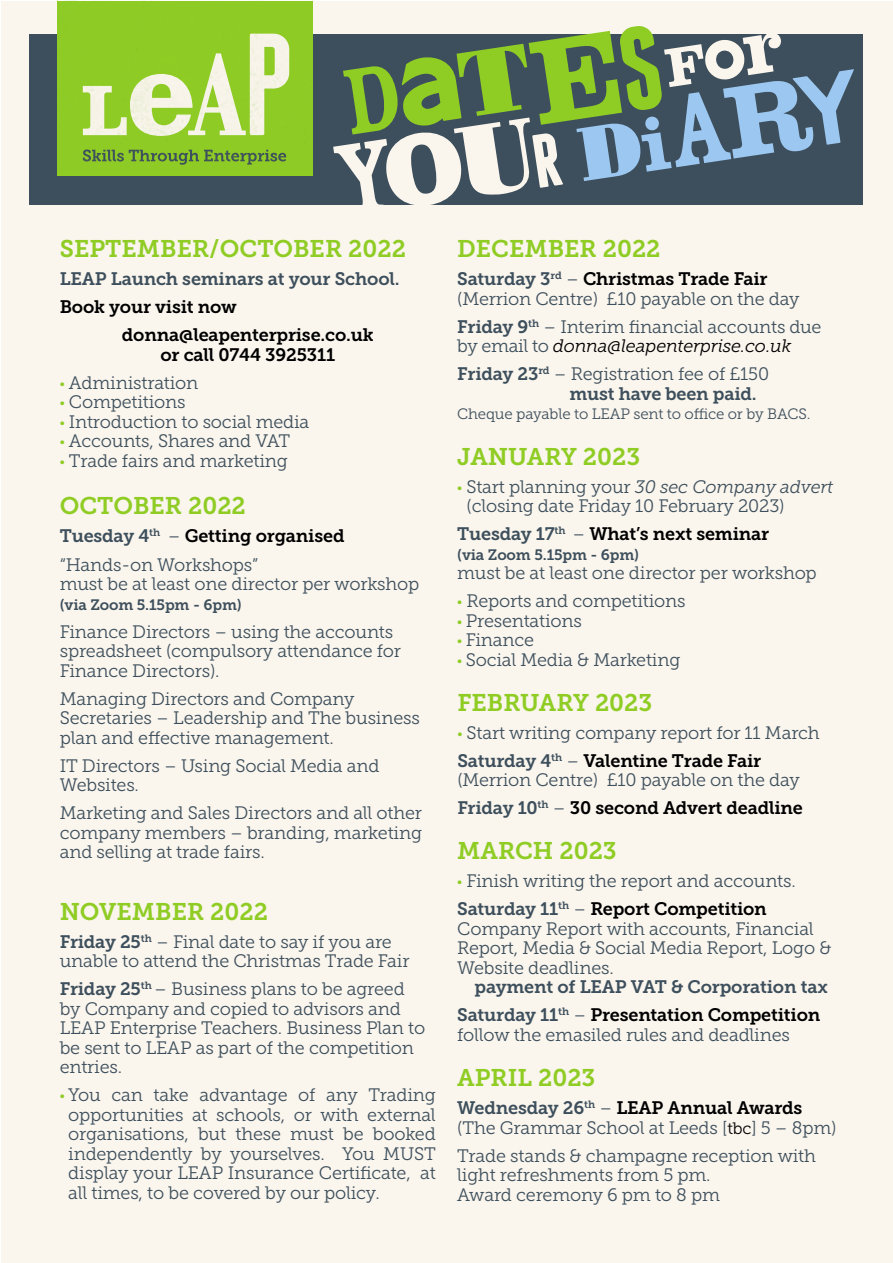
<style>
.page{position:relative;width:893px;height:1263px;background:#fff}
.page>*{position:absolute;margin:0;border:0;box-sizing:border-box;transform-origin:0 0}
.t1{font:24px "Museo Slab 700";color:#8fcc24}
.t2{font:18px/19.5px "Museo Slab 300";letter-spacing:-.01em;color:#3d4f5c}
.t3{font:18px/28px "Museo Slab 700";letter-spacing:-.01em;color:#000}
.t4{font:18px/28px "Museo Slab 700";letter-spacing:-.01em;color:#3d4f5c}
.t5{font:15px "Museo Slab 300";letter-spacing:-.01em;color:#3d4f5c}
.t6{font:15px "Museo Slab 700";letter-spacing:-.01em;color:#3d4f5c}
.s1{font-family:"Myriad Pro";color:#8fcc24}
.s2{color:#3d4f5c}
.s3{font-family:"Museo Slab 300";color:#3d4f5c}
.s4{font-family:"Museo Slab 700"}
.s5{font-style:italic;color:#000}
.s6{font-style:italic}
.s7{font-family:"Museo Slab 300"}
.s8{color:#000}
.s9{font-size:16.5px;color:#000}
</style>
<div class="page">
<div style="left:2px;top:1px;width:891px;height:1261px;background:#faf5ed"></div>
<div style="left:29px;top:34px;width:833px;height:170px;background:#3d4f5c"></div>
<svg style="left:333px;top:26px;width:521px;height:179px"></svg>
<img style="left:57px;top:0;width:256px;height:172px">
<h1 class="t1" style="left:60px;top:236px;width:348px">SEPTEMBER/OCTOBER 2022</h1>
<p class="t4" style="left:60px;top:265px;width:341px">LEAP Launch seminars at your School.</p>
<p class="t3" style="left:122px;top:293px;width:253px;text-indent:-62px">Book your visit now donna@leapenterprise.co.uk</p>
<p class="t3" style="left:160px;top:341px;width:176px">or call 0744 3925311</p>
<p class="t2" style="left:60px;top:373px;width:140px"><span class="s1">•</span> Administration</p>
<p class="t2" style="left:60px;top:393px;width:127px"><span class="s1">•</span> Competitions</p>
<p class="t2" style="left:60px;top:412px;width:251px"><span class="s1">•</span> Introduction to social media</p>
<p class="t2" style="left:60px;top:432px;width:232px"><span class="s1">•</span> Accounts, Shares and VAT</p>
<p class="t2" style="left:60px;top:451px;width:230px"><span class="s1">•</span> Trade fairs and marketing</p>
<h1 class="t1" style="left:60px;top:493px;width:188px">OCTOBER 2022</h1>
<p class="t3" style="left:60px;top:522px;width:286px"><span class="s2">Tuesday 4</span><sup>th</sup> <span class="s3">–</span> Getting organised</p>
<p class="t2" style="left:60px;top:555px;width:361px">“Hands-on Workshops”<br>must be at least one director per workshop</p>
<p class="t6" style="left:60px;top:596px;width:184px">(via Zoom 5.15pm - 6pm)</p>
<p class="t2" style="left:60px;top:622px;width:343px">Finance Directors – using the accounts spreadsheet (compulsory attendance for<br>Finance Directors).</p>
<p class="t2" style="left:60px;top:689px;width:362px">Managing Directors and Company<br>Secretaries – Leadership and The business plan and effective management.</p>
<p class="t2" style="left:60px;top:756px;width:321px">IT Directors – Using Social Media and<br>Websites.</p>
<p class="t2" style="left:60px;top:803px;width:364px;text-align:justify">Marketing and Sales Directors and all other company members – branding, marketing and selling at trade fairs.</p>
<h1 class="t1" style="left:60px;top:898px;width:210px">NOVEMBER 2022</h1>
<p class="t2" style="left:60px;top:932px;width:351px"><span class="s4">Friday 25</span><sup>th</sup> – Final date to say if you are unable to attend the Christmas Trade Fair</p>
<p class="t2" style="left:60px;top:980px;width:367px"><span class="s4">Friday 25</span><sup>th</sup> – Business plans to be agreed by Company and copied to advisors and LEAP Enterprise Teachers. Business Plan to be sent to LEAP as part of the competition entries.</p>
<p class="t2" style="left:68px;top:1086px;width:369px;text-align:justify;text-indent:-9px"><span class="s1">•</span> You can take advantage of any Trading opportunities at schools, or with external organisations, but these must be booked independently by yourselves. You MUST display your LEAP Insurance Certificate, at all times, to be covered by our policy.</p>
<h1 class="t1" style="left:457px;top:236px;width:205px">DECEMBER 2022</h1>
<p class="t3" style="left:457px;top:265px;width:312px"><span class="s2">Saturday 3</span><sup>rd</sup> <span class="s3">–</span> Christmas Trade Fair</p>
<p class="t2" style="left:457px;top:285px;width:366px;line-height:28px">(Merrion Centre) £10 payable on the day<br><span class="s4">Friday 9</span><sup>th</sup> – Interim financial accounts due</p>
<p class="t2" style="left:457px;top:332px;width:336px;line-height:28px">by email to <span class="s5">donna@leapenterprise.co.uk<br></span><span class="s4">Friday 23</span><sup>rd</sup> – Registration fee of £150</p>
<p class="t4" style="left:570px;top:380px;width:189px">must have been paid.</p>
<p class="t5" style="left:457px;top:406px;width:355px">Cheque payable to LEAP sent to office or by BACS.</p>
<h1 class="t1" style="left:457px;top:443px;width:185px">JANUARY 2023</h1>
<p class="t2" style="left:466px;top:477px;width:368px;text-indent:-9px"><span class="s1">•</span> Start planning your <span class="s6">30 sec Company advert </span>(closing date Friday 10 February 2023)</p>
<p class="t3" style="left:457px;top:520px;width:313px"><span class="s2">Tuesday 17</span><sup>th</sup> <span class="s3">–</span> What’s next seminar</p>
<p class="t6" style="left:457px;top:546px;width:184px">(via Zoom 5.15pm - 6pm)</p>
<p class="t2" style="left:457px;top:563px;width:361px">must be at least one director per workshop</p>
<p class="t2" style="left:457px;top:591px;width:230px"><span class="s1">•</span> Reports and competitions</p>
<p class="t2" style="left:457px;top:611px;width:126px"><span class="s1">•</span> Presentations</p>
<p class="t2" style="left:457px;top:630px;width:78px"><span class="s1">•</span> Finance</p>
<p class="t2" style="left:457px;top:650px;width:225px"><span class="s1">•</span> Social Media &amp; Marketing</p>
<h1 class="t1" style="left:457px;top:689px;width:197px">FEBRUARY 2023</h1>
<p class="t2" style="left:457px;top:723px;width:364px"><span class="s1">•</span> Start writing company report for 11 March</p>
<p class="t3" style="left:457px;top:746px;width:305px"><span class="s2">Saturday 4</span><sup>th</sup> <span class="s3">–</span> Valentine Trade Fair</p>
<p class="t2" style="left:457px;top:770px;width:344px">(Merrion Centre) £10 payable on the day</p>
<p class="t3" style="left:457px;top:794px;width:347px"><span class="s2">Friday 10</span><sup>th</sup> <span class="s3">–</span> 30 second Advert deadline</p>
<h1 class="t1" style="left:457px;top:837px;width:161px">MARCH 2023</h1>
<p class="t2" style="left:457px;top:871px;width:340px"><span class="s1">•</span> Finish writing the report and accounts.</p>
<p class="t3" style="left:457px;top:895px;width:311px"><span class="s2">Saturday 11</span><sup>th</sup> <span class="s3">–</span> Report Competition</p>
<p class="t2" style="left:457px;top:919px;width:376px">Company Report with accounts, Financial<br>Report, Media &amp; Social Media Report, Logo &amp;<br>Website deadlines.</p>
<p class="t4" style="left:457px;top:973px;width:372px;text-indent:17px">payment of LEAP VAT &amp; Corporation tax<br>Saturday 11<sup>th</sup> <span class="s7">–</span> <span class="s8">Presentation Competition</span></p>
<p class="t2" style="left:457px;top:1025px;width:334px">follow the emasiled rules and deadlines</p>
<h1 class="t1" style="left:457px;top:1064px;width:140px">APRIL 2023</h1>
<p class="t3" style="left:457px;top:1094px;width:347px"><span class="s2">Wednesday 26</span><sup>th</sup> <span class="s3">–</span> LEAP Annual Awards</p>
<p class="t2" style="left:457px;top:1114px;width:381px;line-height:28px">(The Grammar School at Leeds [<span class="s9">tbc</span>] 5 – 8pm)<br>Trade stands &amp; champagne reception with</p>
<p class="t2" style="left:457px;top:1165px;width:264px">light refreshments from 5 pm.<br>Award ceremony 6 pm to 8 pm</p>
</div>
